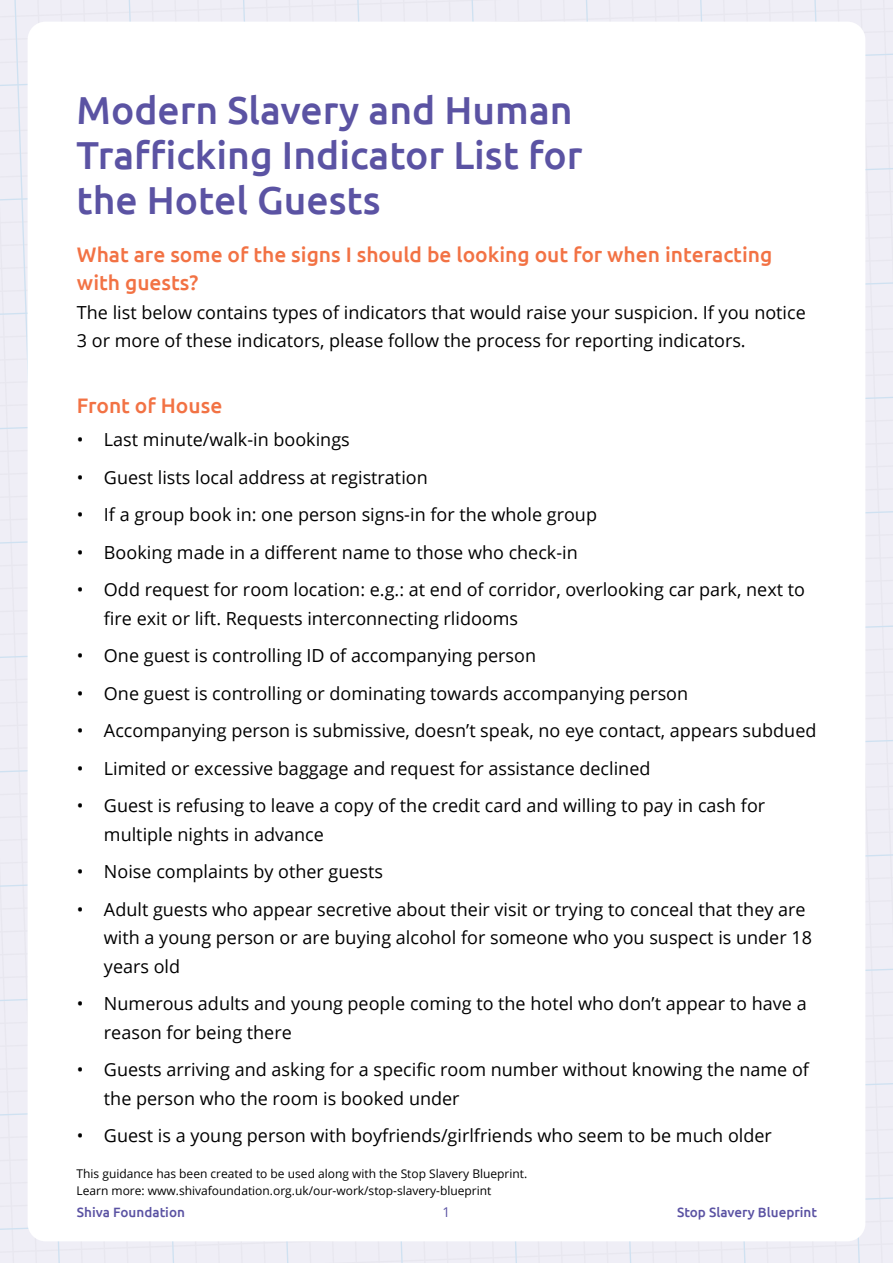
<style>
.page{position:relative;width:893px;height:1263px;background:#efeef6}
.page>*{position:absolute;margin:0;border:0;box-sizing:border-box;transform-origin:0 0}
.Main_section_titles{font:500 39px/45px "Ubuntu";color:#5b53a3}
.Subtitles{font:500 21px/28.5px "Ubuntu";color:#f27244}
.body{font:18px/28.5px "Open Sans";color:#000}
.t1{font:500 13.5px "Ubuntu";color:#5b53a3}
.t2{font:13.5px "Open Sans";color:#5b53a3}
.t3{font:12px/17.4px "Open Sans";color:#000}
</style>
<div class="page">
<div style="left:804px;top:0;width:66px;height:1263px;background:#efeef6"></div>
<div style="left:690px;top:0;width:66px;height:1263px;background:#efeef6"></div>
<div style="left:575px;top:0;width:67px;height:1263px;background:#efeef6"></div>
<div style="left:461px;top:0;width:67px;height:1263px;background:#efeef6"></div>
<div style="left:347px;top:0;width:67px;height:1263px;background:#efeef6"></div>
<div style="left:233px;top:0;width:67px;height:1263px;background:#efeef6"></div>
<div style="left:119px;top:0;width:66px;height:1263px;background:#efeef6"></div>
<div style="left:5px;top:0;width:66px;height:1263px;background:#efeef6"></div>
<div style="left:28px;top:22px;width:837px;height:1219px;background:#fff;border-radius:18px"></div>
<p class="Main_section_titles" style="left:77px;top:86px;width:507px">Modern Slavery and Human<br>Trafficking Indicator List for the Hotel Guests</p>
<p class="Subtitles" style="left:77px;top:239px;width:697px">What are some of the signs I should be looking out for when interacting with guests?</p>
<p class="body" style="left:77px;top:298px;width:730px">The list below contains types of indicators that would raise your suspicion. If you notice<br>3 or more of these indicators, please follow the process for reporting indicators.</p>
<p class="Subtitles" style="left:77px;top:391px;width:147px">Front of House</p>
<p class="body" style="left:77px;top:425px;width:274px">• Last minute/walk-in bookings</p>
<p class="body" style="left:77px;top:463px;width:352px">• Guest lists local address at registration</p>
<p class="body" style="left:77px;top:500px;width:522px">• If a group book in: one person signs-in for the whole group</p>
<p class="body" style="left:77px;top:538px;width:502px">• Booking made in a different name to those who check-in</p>
<p class="body" style="left:104px;top:575px;width:703px;text-indent:-27px">• Odd request for room location: e.g.: at end of corridor, overlooking car park, next to fire exit or lift. Requests interconnecting rlidooms</p>
<p class="body" style="left:77px;top:641px;width:461px">• One guest is controlling ID of accompanying person</p>
<p class="body" style="left:77px;top:679px;width:613px">• One guest is controlling or dominating towards accompanying person</p>
<p class="body" style="left:77px;top:716px;width:741px">• Accompanying person is submissive, doesn’t speak, no eye contact, appears subdued</p>
<p class="body" style="left:77px;top:754px;width:575px">• Limited or excessive baggage and request for assistance declined</p>
<p class="body" style="left:104px;top:791px;width:663px;text-indent:-27px">• Guest is refusing to leave a copy of the credit card and willing to pay in cash for multiple nights in advance</p>
<p class="body" style="left:77px;top:857px;width:308px">• Noise complaints by other guests</p>
<p class="body" style="left:104px;top:895px;width:709px;text-indent:-27px">• Adult guests who appear secretive about their visit or trying to conceal that they are with a young person or are buying alcohol for someone who you suspect is under 18 years old</p>
<p class="body" style="left:104px;top:989px;width:704px;text-indent:-27px">• Numerous adults and young people coming to the hotel who don’t appear to have a reason for being there</p>
<p class="body" style="left:104px;top:1055px;width:706px;text-indent:-27px">• Guests arriving and asking for a specific room number without knowing the name of the person who the room is booked under</p>
<p class="body" style="left:77px;top:1121px;width:696px">• Guest is a young person with boyfriends/girlfriends who seem to be much older</p>
<p class="t3" style="left:77px;top:1164px;width:452px">This guidance has been created to be used along with the Stop Slavery Blueprint.<br>Learn more: www.shivafoundation.org.uk/our-work/stop-slavery-blueprint</p>
<p class="t1" style="left:77px;top:1203px;width:110px">Shiva Foundation</p>
<p class="t2" style="left:443px;top:1203px;width:9px">1</p>
<p class="t1" style="left:677px;top:1203px;width:142px">Stop Slavery Blueprint</p>
</div>
